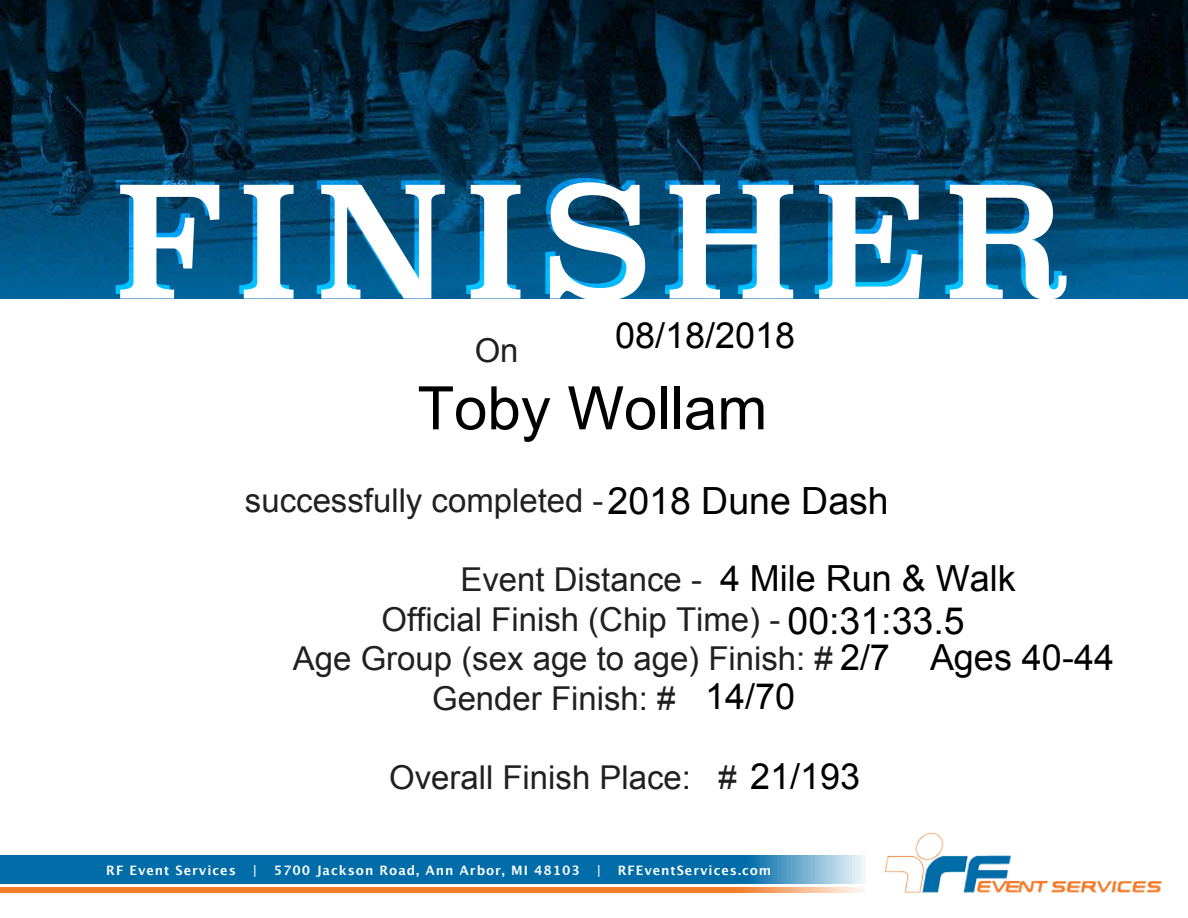
<style>
.page{position:relative;width:1188px;height:918px;background:#fff}
.page>*{position:absolute;margin:0;border:0;box-sizing:border-box;transform-origin:0 0}
.t1{font:153px "Superclarendon";letter-spacing:.1em;color:#fff}
.t2{font:60px "Arial";color:#000}
.t3{font:37.5px "Arial";color:#000}
.t4{font:36px "Arial";color:#000}
.t5{font:32.85px "Arial";color:#221f20}
.t6{font:700 13.05px "Lucida Grande";letter-spacing:.075em;color:#fff}
.s1{font-size:36px;color:#000}
</style>
<div class="page">
<img style="left:0;top:0;width:1188px;height:298px">
<img style="left:884px;top:832px;width:278px;height:61px">
<svg style="left:0;top:856px;width:865px;height:27px;background:#1076ae"></svg>
<svg style="left:0;top:887px;width:865px;height:5px;background:#f48739"></svg>
<h1 class="t1" style="left:110px;top:135px;width:957px">FINISHER</h1>
<p class="t5" style="left:475px;top:328px;width:45px">On</p>
<p class="t4" style="left:615px;top:315px;width:182px">08/18/2018</p>
<h2 class="t2" style="left:417px;top:375px;width:351px">Toby Wollam</h2>
<p class="t3" style="left:608px;top:480px;width:283px">2018 Dune Dash</p>
<p class="t5" style="left:245px;top:479px;width:360px">successfully completed -</p>
<p class="t4" style="left:720px;top:558px;width:297px">4 Mile Run &amp; Walk</p>
<p class="t5" style="left:460px;top:558px;width:243px">Event Distance -</p>
<p class="t5" style="left:382px;top:598px;width:400px">Official Finish (Chip Time) -</p>
<p class="t5" style="left:293px;top:637px;width:599px">Age Group (sex age to age) Finish: # <span class="s1">2/7</span></p>
<p class="t5" style="left:432px;top:677px;width:245px">Gender Finish: #</p>
<p class="t3" style="left:788px;top:600px;width:179px">00:31:33.5</p>
<p class="t4" style="left:930px;top:638px;width:186px">Ages 40-44</p>
<p class="t4" style="left:705px;top:677px;width:92px">14/70</p>
<p class="t5" style="left:389px;top:756px;width:472px">Overall Finish Place: # <span class="s1">21/193</span></p>
<p class="t6" style="left:106px;top:860px;width:131px">RF Event Services</p>
<p class="t6" style="left:252px;top:860px;width:6px">|</p>
<p class="t6" style="left:274px;top:860px;width:308px">5700 Jackson Road, Ann Arbor, MI 48103</p>
<p class="t6" style="left:596px;top:860px;width:6px">|</p>
<p class="t6" style="left:618px;top:860px;width:155px">RFEventServices.com</p>
</div>
